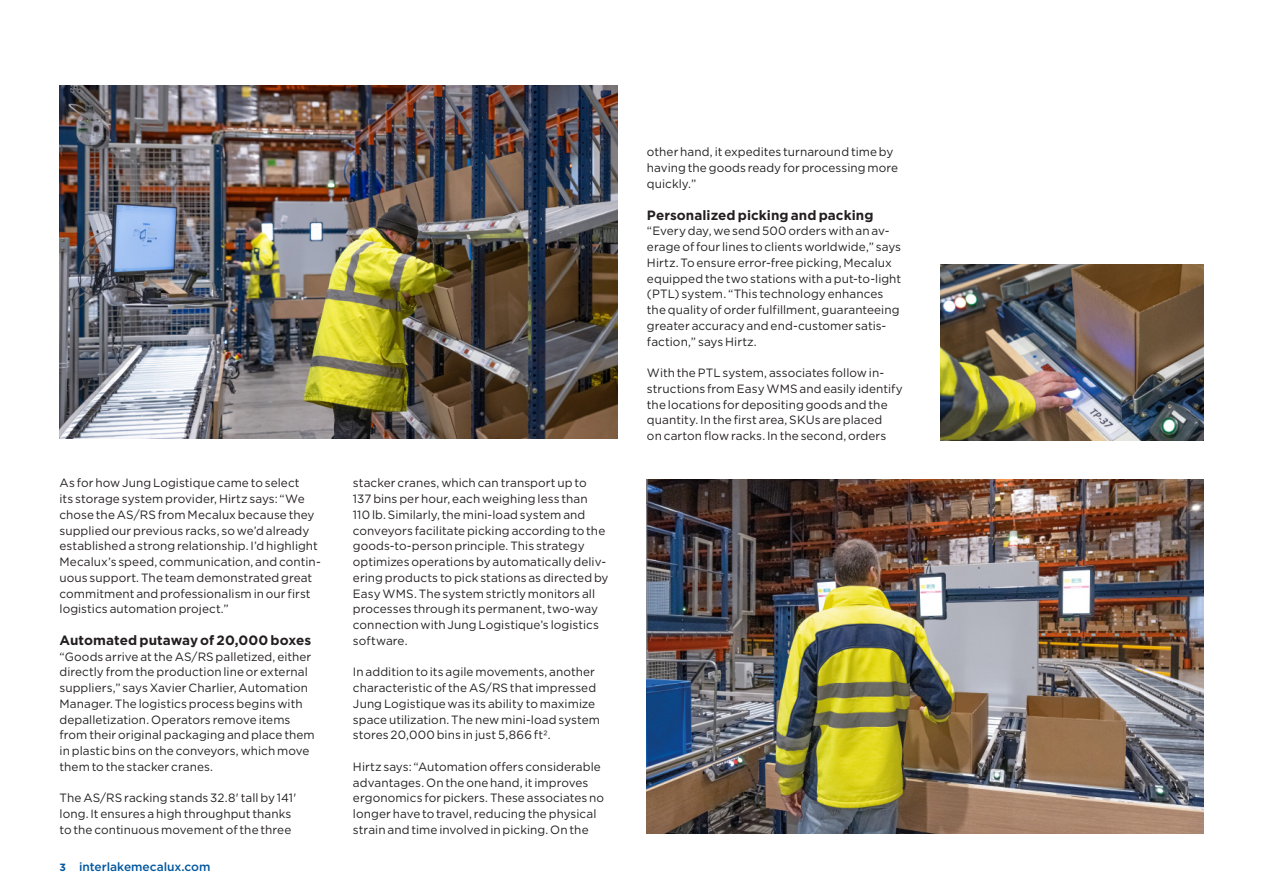
<style>
.page{position:relative;width:1263px;height:893px;background:#fff}
.page>*{position:absolute;margin:0;border:0;box-sizing:border-box;transform-origin:0 0}
.t1{font:700 13.5px "Gotham";letter-spacing:.005em;color:#231f20}
.t2{font:12px/15.8px "Gotham";letter-spacing:.005em;color:#231f20}
.t3{font:500 12px "Gotham";color:#01579f}
.s1{font-weight:700;font-size:10.5px}
</style>
<div class="page">
<img style="left:647px;top:480px;width:556px;height:353px">
<img style="left:60px;top:85px;width:557px;height:354px">
<img style="left:940px;top:265px;width:263px;height:175px">
<p class="t2" style="left:60px;top:475px;width:263px">As for how Jung Logistique came to select<br>its storage system provider, Hirtz says: “We chose the AS/RS from Mecalux because they supplied our previous racks, so we’d already established a strong relationship. I’d highlight Mecalux’s speed, communication, and contin&shy;uous support. The team demonstrated great commitment and professionalism in our first logistics automation project.”</p>
<p class="t1" style="left:60px;top:631px;width:253px">Automated putaway of 20,000 boxes</p>
<p class="t2" style="left:60px;top:648px;width:257px">“Goods arrive at the AS/RS palletized, either directly from the production line or external suppliers,” says Xavier Charlier, Automation Manager. The logistics process begins with depalletization. Operators remove items from their original packaging and place them in plastic bins on the conveyors, which move them to the stacker cranes.</p>
<p class="t2" style="left:60px;top:790px;width:238px">The AS/RS racking stands 32.8' tall by 141' long. It ensures a high throughput thanks to the continuous movement of the three</p>
<p class="t3" style="left:60px;top:859px;width:153px"><span class="s1">3</span> interlakemecalux.com</p>
<p class="t2" style="left:353px;top:475px;width:257px">stacker cranes, which can transport up to<br>137 bins per hour, each weighing less than<br>110 lb. Similarly, the mini-load system and conveyors facilitate picking according to the goods-to-person principle. This strategy optimizes operations by automatically deliv&shy;ering products to pick stations as directed by Easy WMS. The system strictly monitors all processes through its permanent, two-way connection with Jung Logistique’s logistics software.</p>
<p class="t2" style="left:353px;top:664px;width:248px">In addition to its agile movements, another characteristic of the AS/RS that impressed Jung Logistique was its ability to maximize space utilization. The new mini-load system stores 20,000 bins in just 5,866 ft2.</p>
<p class="t2" style="left:353px;top:758px;width:253px">Hirtz says: “Automation offers considerable advantages. On the one hand, it improves ergonomics for pickers. These associates no longer have to travel, reducing the physical strain and time involved in picking. On the</p>
<p class="t2" style="left:647px;top:144px;width:253px">other hand, it expedites turnaround time by having the goods ready for processing more quickly.”</p>
<p class="t1" style="left:647px;top:206px;width:228px">Personalized picking and packing</p>
<p class="t2" style="left:647px;top:223px;width:256px">“Every day, we send 500 orders with an av&shy;erage of four lines to clients worldwide,” says Hirtz. To ensure error-free picking, Mecalux equipped the two stations with a put-to-light (PTL) system. “This technology enhances the quality of order fulfillment, guaranteeing greater accuracy and end-customer satis&shy;faction,” says Hirtz.</p>
<p class="t2" style="left:647px;top:365px;width:257px">With the PTL system, associates follow in&shy;structions from Easy WMS and easily identify the locations for depositing goods and the quantity. In the first area, SKUs are placed<br>on carton flow racks. In the second, orders</p>
</div>
